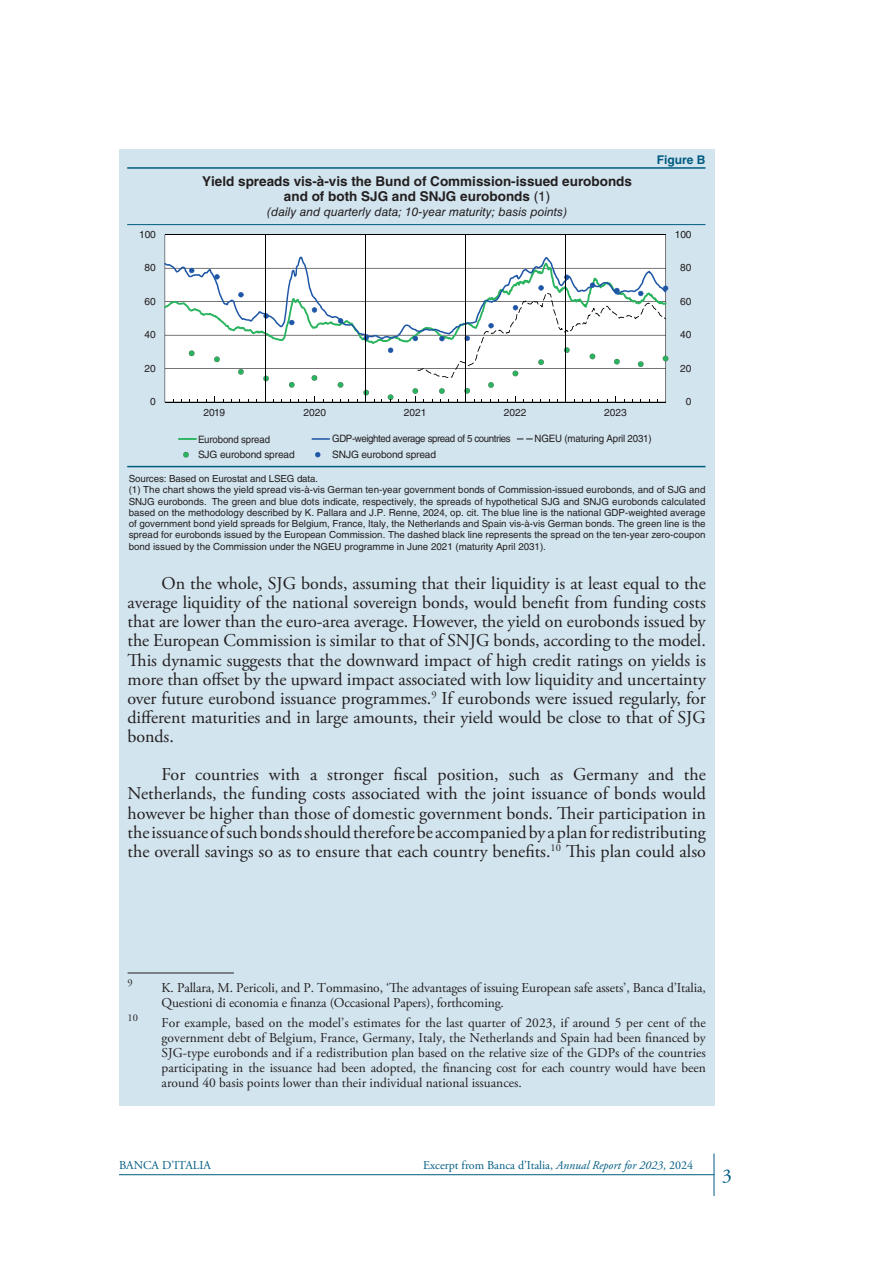
<style>
.page{position:relative;width:893px;height:1263px;background:#fff}
.page>*{position:absolute;margin:0;border:0;box-sizing:border-box;transform-origin:0 0}
.t1{font:19.5px "Adobe Garamond Pro";color:#005c81}
.PARAGRAFO__Box{font:18px/19.2px "Adobe Garamond Pro";letter-spacing:-.005em;color:#231f20;text-align:justify}
.NOTA__Testo{font:13.5px/15px "Adobe Garamond Pro";letter-spacing:-.01em;color:#231f20}
.TITOLO__Tabella_e_Fi{font:700 13.5px/15px "Helvetica LT Std";color:#231f20;text-align:center}
.t2{font:12px "Adobe Garamond Pro";color:#005c81}
.SOTTOTITOLO__Tabella{font:italic 12px "Helvetica LT Std";color:#231f20}
.NUMERO__Tabella_e_Fi{font:700 12px "Helvetica LT Std";color:#005c81}
.NOTA__Testo-2{font:10.5px "Adobe Garamond Pro";color:#231f20}
.t3{font:10.2px "Helvetica LT Std";letter-spacing:-.015em;color:#231f20}
.t4{font:10.2px/15.8px "Helvetica LT Std";letter-spacing:-.04em;color:#231f20;scale:.95 1}
.t5{font:10.2px "Helvetica LT Std";letter-spacing:-.015em;color:#231f20;scale:.95 1}
.NOTA__Figura{font:9.75px/11.2px "Helvetica LT Std";color:#231f20;text-align:justify}
.s1{font-weight:400}
.s2{font-style:italic}
</style>
<div class="page">
<hr style="left:119px;top:1174px;width:595px;height:1px;background:#005c81">
<hr style="left:714px;top:1153px;width:1px;height:43px;background:#005c81">
<div style="left:119px;top:149px;width:595px;height:957px;background:#d2e4ee"></div>
<hr style="left:128px;top:972px;width:106px;height:1px;background:#231f20">
<svg style="left:128px;top:167px;width:578px;height:301px"></svg>
<hr style="left:127px;top:224px;width:578px;height:1px;background:#005c81">
<hr style="left:127px;top:167px;width:578px;height:2px;background:#005c81">
<hr style="left:127px;top:466px;width:578px;height:1px;background:#005c81">
<div style="left:165px;top:235px;width:501px;height:22px;background:#fff"></div>
<hr style="left:165px;top:234px;width:501px;height:1px;background:#000001">
<hr style="left:165px;top:402px;width:501px;height:1px;background:#000001">
<hr style="left:265px;top:235px;width:1px;height:167px;background:#000001">
<hr style="left:365px;top:235px;width:1px;height:167px;background:#000001">
<hr style="left:466px;top:235px;width:1px;height:167px;background:#000001">
<hr style="left:566px;top:235px;width:1px;height:167px;background:#000001">
<svg style="left:165px;top:257px;width:503px;height:145px;background:#edf1f1"></svg>
<svg style="left:178px;top:438px;width:19px;height:2px"></svg>
<svg style="left:311px;top:438px;width:19px;height:2px"></svg>
<svg style="left:517px;top:438px;width:16px;height:1px"></svg>
<svg style="left:315px;top:452px;width:5px;height:5px"></svg>
<svg style="left:183px;top:452px;width:6px;height:5px"></svg>
<p class="NUMERO__Tabella_e_Fi" style="left:657px;top:152px;width:50px">Figure B</p>
<p class="TITOLO__Tabella_e_Fi" style="left:202px;top:174px;width:431px">Yield spreads vis-à-vis the Bund of Commission-issued eurobonds and of both SJG and SNJG eurobonds <span class="s1">(1)</span></p>
<p class="SOTTOTITOLO__Tabella" style="left:267px;top:205px;width:302px">(daily and quarterly data; 10-year maturity; basis points)</p>
<p class="t3" style="left:139px;top:228px;width:18px">100</p>
<p class="t3" style="left:675px;top:228px;width:18px">100</p>
<p class="t3" style="left:145px;top:262px;width:13px">80</p>
<p class="t3" style="left:680px;top:262px;width:13px">80</p>
<p class="t3" style="left:145px;top:295px;width:13px">60</p>
<p class="t3" style="left:680px;top:295px;width:13px">60</p>
<p class="t3" style="left:145px;top:329px;width:13px">40</p>
<p class="t3" style="left:680px;top:329px;width:13px">40</p>
<p class="t3" style="left:145px;top:362px;width:13px">20</p>
<p class="t3" style="left:680px;top:362px;width:13px">20</p>
<p class="t3" style="left:150px;top:396px;width:7px">0</p>
<p class="t3" style="left:686px;top:396px;width:7px">0</p>
<p class="t3" style="left:204px;top:407px;width:23px">2019</p>
<p class="t3" style="left:304px;top:407px;width:24px">2020</p>
<p class="t3" style="left:404px;top:407px;width:24px">2021</p>
<p class="t4" style="left:332px;top:430px;width:189px">GDP-weighted average spread of 5 countries<br>SNJG eurobond spread</p>
<p class="t3" style="left:504px;top:407px;width:24px">2022</p>
<p class="t3" style="left:604px;top:407px;width:24px">2023</p>
<p class="t5" style="left:198px;top:433px;width:77px">Eurobond spread</p>
<p class="t5" style="left:535px;top:432px;width:125px">NGEU (maturing April 2031)</p>
<p class="t3" style="left:198px;top:449px;width:98px">SJG eurobond spread</p>
<p class="NOTA__Figura" style="left:129px;top:473px;width:191px">Sources: Based on Eurostat and LSEG data.</p>
<p class="NOTA__Figura" style="left:129px;top:484px;width:578px">(1) The chart shows the yield spread vis-à-vis German ten-year government bonds of Commission-issued eurobonds, and of SJG and SNJG eurobonds. The green and blue dots indicate, respectively, the spreads of hypothetical SJG and SNJG eurobonds calculated based on the methodology described by K. Pallara and J.P. Renne, 2024, op. cit. The blue line is the national GDP-weighted average of government bond yield spreads for Belgium, France, Italy, the Netherlands and Spain vis-à-vis German bonds. The green line is the spread for eurobonds issued by the European Commission. The dashed black line represents the spread on the ten-year zero-coupon bond issued by the Commission under the NGEU programme in June 2021 (maturity April 2031).</p>
<p class="PARAGRAFO__Box" style="left:128px;top:574px;width:580px;text-indent:34px">On the whole, SJG bonds, assuming that their liquidity is at least equal to the average liquidity of the national sovereign bonds, would benefit from funding costs that are lower than the euro-area average. However, the yield on eurobonds issued by the European Commission is similar to that of SNJG bonds, according to the model.<br>This dynamic suggests that the downward impact of high credit ratings on yields is more than offset by the upward impact associated with low liquidity and uncertainty over future eurobond issuance programmes.<sup>9</sup> If eurobonds were issued regularly, for different maturities and in large amounts, their yield would be close to that of SJG bonds.</p>
<p class="PARAGRAFO__Box" style="left:128px;top:766px;width:580px;text-indent:34px">For countries with a stronger fiscal position, such as Germany and the Netherlands, the funding costs associated with the joint issuance of bonds would however be higher than those of domestic government bonds. Their participation in the issuance of such bonds should therefore be accompanied by a plan for redistributing the overall savings so as to ensure that each country benefits.<sup>10</sup> This plan could also</p>
<p class="NOTA__Testo-2" style="left:128px;top:977px;width:7px">9</p>
<p class="NOTA__Testo" style="left:162px;top:981px;width:546px">K. Pallara, M. Pericoli, and P. Tommasino, ‘The advantages of issuing European safe assets’, Banca d’Italia,<br>Questioni di economia e finanza (Occasional Papers), forthcoming.</p>
<p class="NOTA__Testo-2" style="left:128px;top:1011px;width:12px">10</p>
<p class="NOTA__Testo" style="left:162px;top:1015px;width:546px;text-align:justify">For example, based on the model’s estimates for the last quarter of 2023, if around 5 per cent of the government debt of Belgium, France, Germany, Italy, the Netherlands and Spain had been financed by SJG-type eurobonds and if a redistribution plan based on the relative size of the GDPs of the countries participating in the issuance had been adopted, the financing cost for each country would have been around 40 basis points lower than their individual national issuances.</p>
<p class="t2" style="left:119px;top:1158px;width:93px">BANCA D’ITALIA</p>
<p class="t2" style="left:423px;top:1158px;width:271px">Excerpt from Banca d’Italia, <span class="s2">Annual Report for 2023</span>, 2024</p>
<p class="t1" style="left:722px;top:1164px;width:11px">3</p>
</div>
